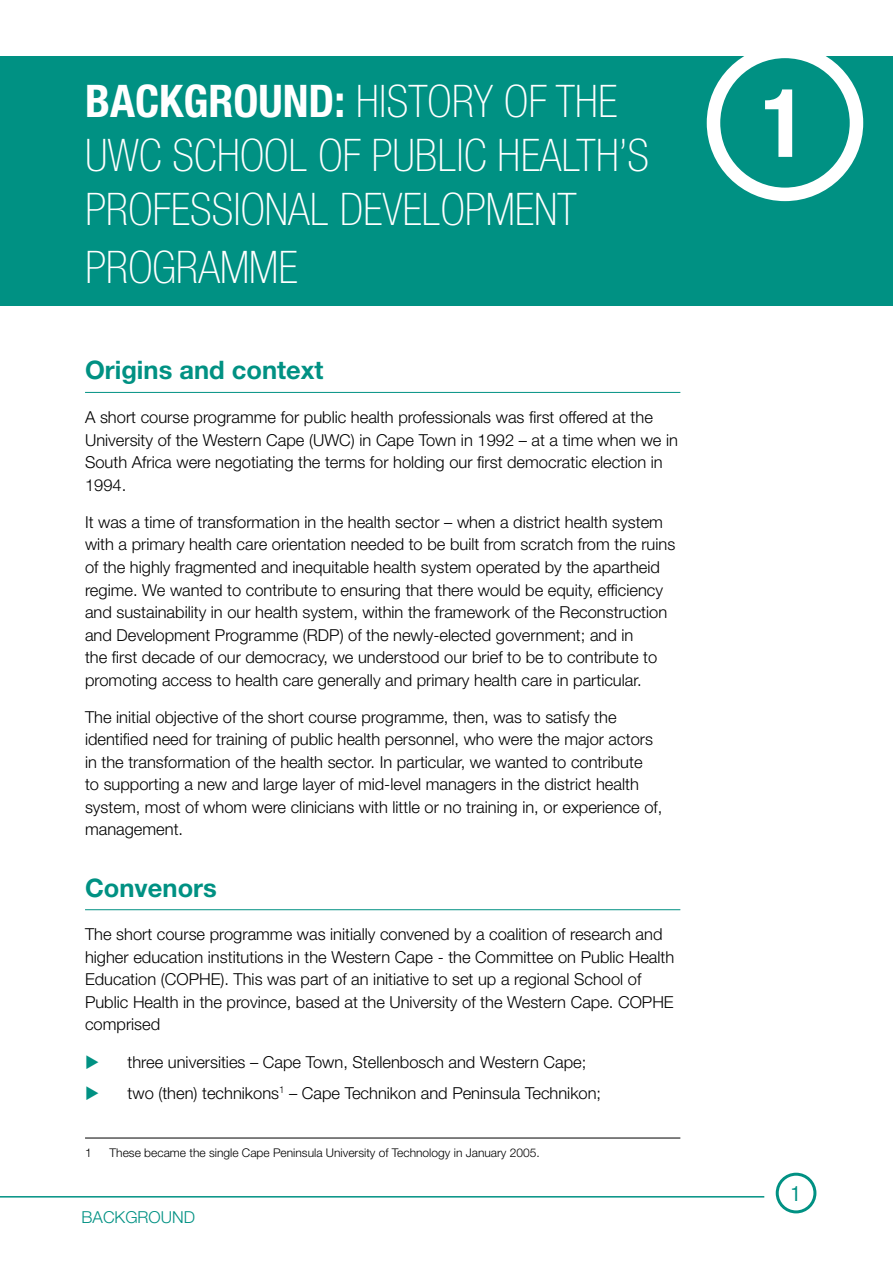
<style>
.page{position:relative;width:893px;height:1263px;background:#fff}
.page>*{position:absolute;margin:0;border:0;box-sizing:border-box;transform-origin:0 0}
.t1{font:700 condensed 95.25px "Helvetica Neue LT Std";color:#fff}
.t2{font:100 condensed 45px/55.2px "Helvetica Neue LT Std";color:#fff}
.t3{font:700 25.5px "Helvetica Neue LT Std";color:#009183}
.t4{font:condensed 21px "Helvetica Neue LT Std";color:#009183}
.t5{font:300 16.5px/22.5px "Helvetica Neue LT Std";color:#000}
.t6{font:300 16.5px "Helvetica Neue LT Std";color:#009183}
.t7{font:300 12px "Helvetica Neue LT Std";color:#000}
.s1{font-weight:700}
.s2{color:#009183}
</style>
<div class="page">
<div style="left:776px;top:1173px;width:40px;height:40px;border:3px solid #009183;border-radius:50%"></div>
<hr style="left:0;top:1196px;width:764px;height:1px;background:#009183">
<div style="left:0;top:56px;width:893px;height:250px;background:#009183"></div>
<div style="left:707px;top:45px;width:156px;height:156px;border:14px solid #fff;border-radius:50%"></div>
<hr style="left:85px;top:392px;width:595px;height:1px;background:#009183">
<hr style="left:85px;top:909px;width:595px;height:1px;background:#009183">
<hr style="left:85px;top:1138px;width:595px;height:1px;background:#000">
<h2 class="t2" style="left:85px;top:73px;width:565px"><span class="s1">BACKGROUND:</span> HISTORY OF THE<br>UWC SCHOOL OF PUBLIC HEALTH’S<br>PROFESSIONAL DEVELOPMENT<br>PROGRAMME</h2>
<h3 class="t3" style="left:85px;top:354px;width:240px">Origins and context</h3>
<p class="t5" style="left:85px;top:406px;width:594px">A short course programme for public health professionals was first offered at the University of the Western Cape (UWC) in Cape Town in 1992 – at a time when we in South Africa were negotiating the terms for holding our first democratic election in 1994.</p>
<p class="t5" style="left:85px;top:510px;width:592px">It was a time of transformation in the health sector – when a district health system with a primary health care orientation needed to be built from scratch from the ruins of the highly fragmented and inequitable health system operated by the apartheid regime. We wanted to contribute to ensuring that there would be equity, efficiency and sustainability in our health system, within the framework of the Reconstruction and Development Programme (RDP) of the newly-elected government; and in<br>the first decade of our democracy, we understood our brief to be to contribute to promoting access to health care generally and primary health care in particular.</p>
<p class="t5" style="left:85px;top:705px;width:579px">The initial objective of the short course programme, then, was to satisfy the identified need for training of public health personnel, who were the major actors in the transformation of the health sector. In particular, we wanted to contribute<br>to supporting a new and large layer of mid-level managers in the district health system, most of whom were clinicians with little or no training in, or experience of, management.</p>
<h3 class="t3" style="left:85px;top:872px;width:133px">Convenors</h3>
<p class="t5" style="left:85px;top:923px;width:591px">The short course programme was initially convened by a coalition of research and higher education institutions in the Western Cape - the Committee on Public Health Education (COPHE). This was part of an initiative to set up a regional School of Public Health in the province, based at the University of the Western Cape. COPHE comprised</p>
<p class="t5" style="left:85px;top:1050px;width:503px"><span class="s2">◆</span> three universities – Cape Town, Stellenbosch and Western Cape;</p>
<p class="t5" style="left:85px;top:1081px;width:518px"><span class="s2">◆</span> two (then) technikons<sup>1</sup> – Cape Technikon and Peninsula Technikon;</p>
<p class="t7" style="left:85px;top:1145px;width:8px">1</p>
<p class="t7" style="left:110px;top:1145px;width:432px">These became the single Cape Peninsula University of Technology in January 2005.</p>
<p class="t6" style="left:82px;top:1207px;width:115px">BACKGROUND</p>
<h1 class="t1" style="left:761px;top:65px;width:47px">1</h1>
<p class="t4" style="left:791px;top:1181px;width:12px">1</p>
</div>
